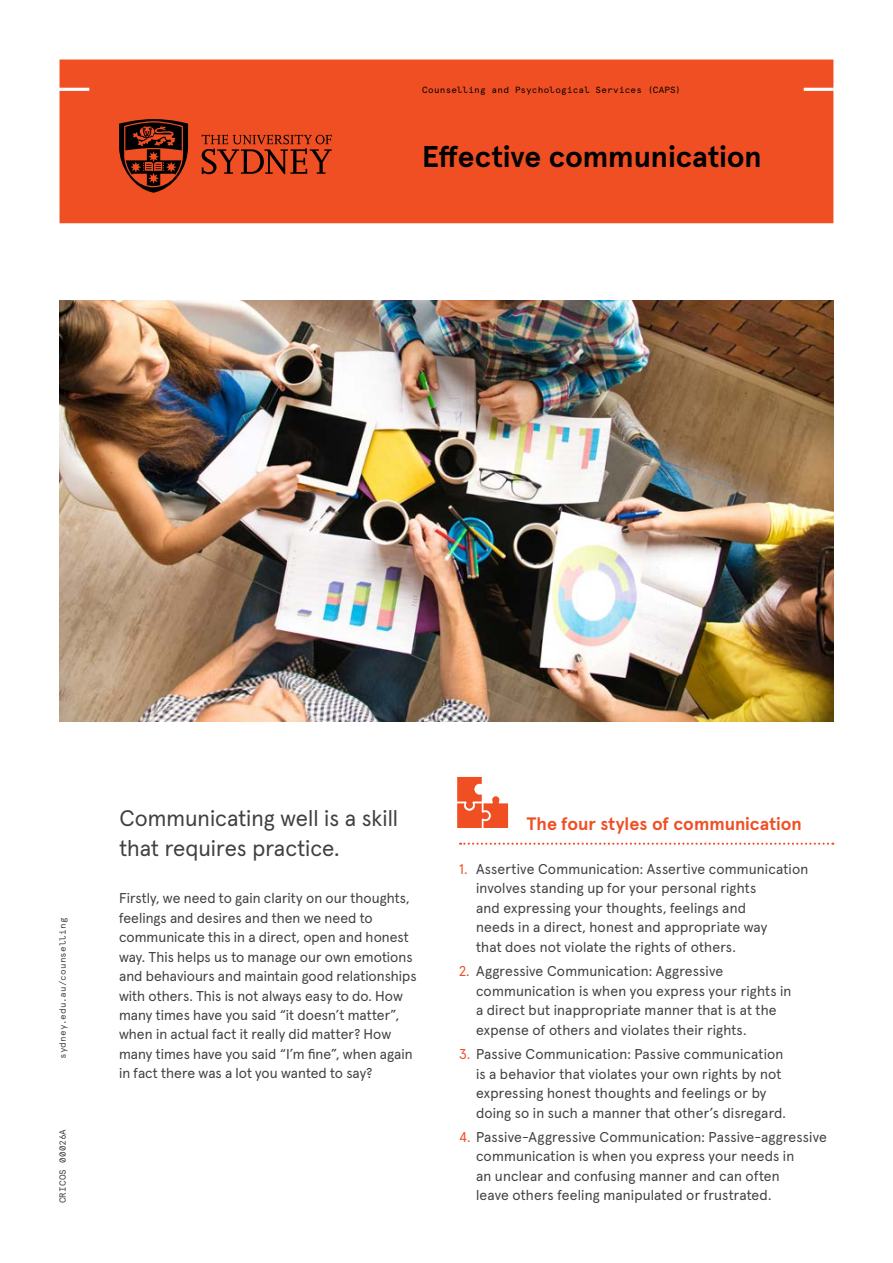
<style>
.page{position:relative;width:893px;height:1263px;background:#fff}
.page>*{position:absolute;margin:0;border:0;box-sizing:border-box;transform-origin:0 0}
.t1{font:700 30px "Apercu Pro";letter-spacing:-.005em;color:#000}
.t2{font:22.5px/30px "Apercu Pro";color:#414042}
.t3{font:700 18px "Apercu Pro";color:#f04e23}
.t4{font:14.25px/19.5px "Apercu Pro";letter-spacing:.01em;color:#414042}
.t5{font:9px "Apercu Pro Mono";letter-spacing:.025em;color:#000}
.t6{font:9px "Apercu Pro Mono";letter-spacing:.03em;color:#414042}
.s1{color:#f04e23}
</style>
<div class="page">
<img style="left:60px;top:300px;width:773px;height:421px">
<div style="left:60px;top:60px;width:773px;height:163px;background:#f04e23"></div>
<svg style="left:202px;top:135px;width:130px;height:39px;background:#b33a1a"></svg>
<svg style="left:119px;top:119px;width:69px;height:74px;background:#7a2711"></svg>
<svg style="left:460px;top:843px;width:373px;height:2px"></svg>
<svg style="left:457px;top:777px;width:51px;height:51px"></svg>
<p class="t5" style="left:422px;top:83px;width:260px">Counselling and Psychological Services (CAPS)</p>
<h1 class="t1" style="left:422px;top:133px;width:341px">Effective communication</h1>
<p class="t6" style="left:56px;top:1059px;width:143px;rotate:-90deg">sydney.edu.au/counselling</p>
<p class="t6" style="left:56px;top:1203px;width:76px;rotate:-90deg">CRICOS 00026A</p>
<h2 class="t2" style="left:119px;top:802px;width:280px">Communicating well is a skill that requires practice.</h2>
<p class="t4" style="left:119px;top:887px;width:299px">Firstly, we need to gain clarity on our thoughts, feelings and desires and then we need to communicate this in a direct, open and honest way. This helps us to manage our own emotions and behaviours and maintain good relationships with others. This is not always easy to do. How many times have you said “it doesn’t matter”, when in actual fact it really did matter? How many times have you said “I’m fine”, when again in fact there was a lot you wanted to say?</p>
<p class="t3" style="left:526px;top:809px;width:277px">The four styles of communication</p>
<p class="t4" style="left:476px;top:858px;width:334px;text-indent:-17px"><span class="s1">1.</span> Assertive Communication: Assertive communication involves standing up for your personal rights<br>and expressing your thoughts, feelings and<br>needs in a direct, honest and appropriate way<br>that does not violate the rights of others.</p>
<p class="t4" style="left:476px;top:960px;width:317px;text-indent:-17px"><span class="s1">2.</span> Aggressive Communication: Aggressive communication is when you express your rights in a direct but inappropriate manner that is at the expense of others and violates their rights.</p>
<p class="t4" style="left:476px;top:1043px;width:312px;text-indent:-17px"><span class="s1">3.</span> Passive Communication: Passive communication is a behavior that violates your own rights by not expressing honest thoughts and feelings or by doing so in such a manner that other’s disregard.</p>
<p class="t4" style="left:476px;top:1126px;width:352px;text-indent:-17px"><span class="s1">4.</span> Passive-Aggressive Communication: Passive-aggressive communication is when you express your needs in<br>an unclear and confusing manner and can often<br>leave others feeling manipulated or frustrated.</p>
</div>
